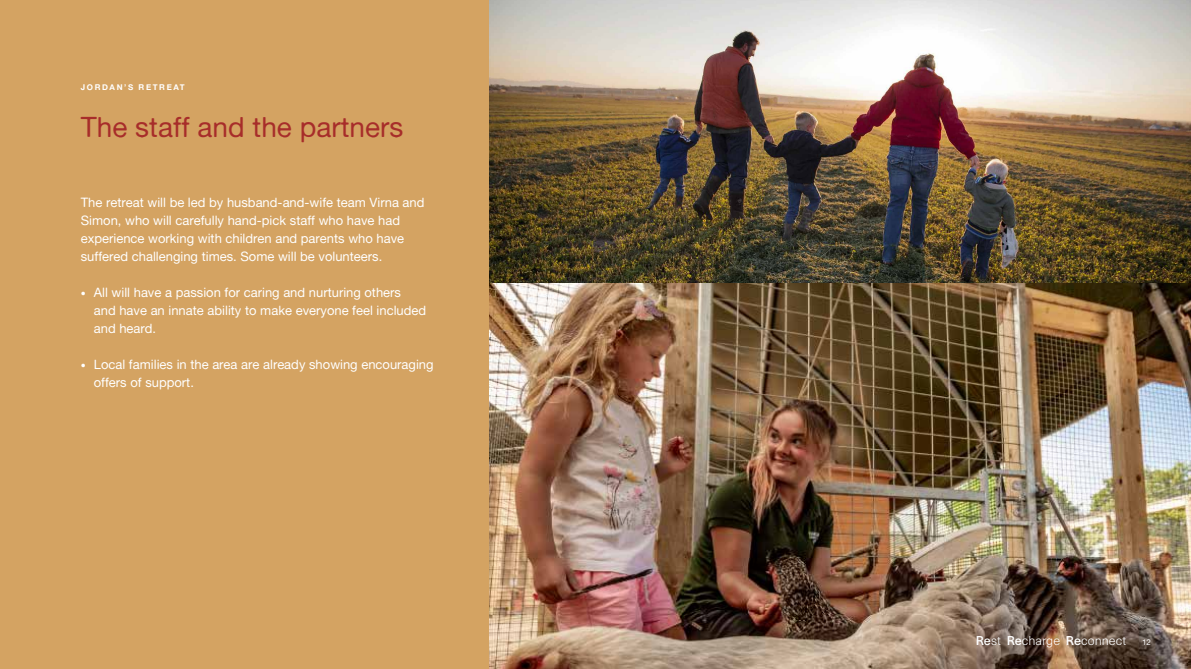
<style>
.page{position:relative;width:1191px;height:669px;background:#d4a362}
.page>*{position:absolute;margin:0;border:0;box-sizing:border-box;transform-origin:0 0}
.t1{font:28px "Alte Haas Grotesk";color:#a72d2a}
.t2{font:13px/18px "Alte Haas Grotesk";color:#fff}
.t3{font:300 12.6px "Neue Haas Unica Pro";color:#fff}
.t4{font:8px "Alte Haas Grotesk Bold";letter-spacing:.2em;color:#fff}
.t5{font:8px "Alte Haas Grotesk";color:#fff}
.s1{font-size:9.9px}
.s2{font-weight:500}
</style>
<div class="page">
<img style="left:489px;top:0;width:702px;height:669px">
<p class="t4" style="left:81px;top:82px;width:105px">JORDAN’S RETREAT</p>
<h1 class="t1" style="left:81px;top:111px;width:324px">The staff and the partners</h1>
<p class="t2" style="left:81px;top:193px;width:345px">The retreat will be led by husband-and-wife team Virna and Simon, who will carefully hand-pick staff who have had experience working with children and parents who have suffered challenging times. Some will be volunteers.</p>
<p class="t2" style="left:94px;top:283px;width:334px;text-indent:-13px"><span class="s1">•</span> All will have a passion for caring and nurturing others and have an innate ability to make everyone feel included and heard.</p>
<p class="t2" style="left:94px;top:355px;width:341px;text-indent:-13px"><span class="s1">•</span> Local families in the area are already showing encouraging offers of support.</p>
<p class="t3" style="left:976px;top:633px;width:152px"><span class="s2">Re</span>st <span class="s2">Re</span>charge <span class="s2">Re</span>connect</p>
<p class="t5" style="left:1142px;top:638px;width:10px">12</p>
</div>
